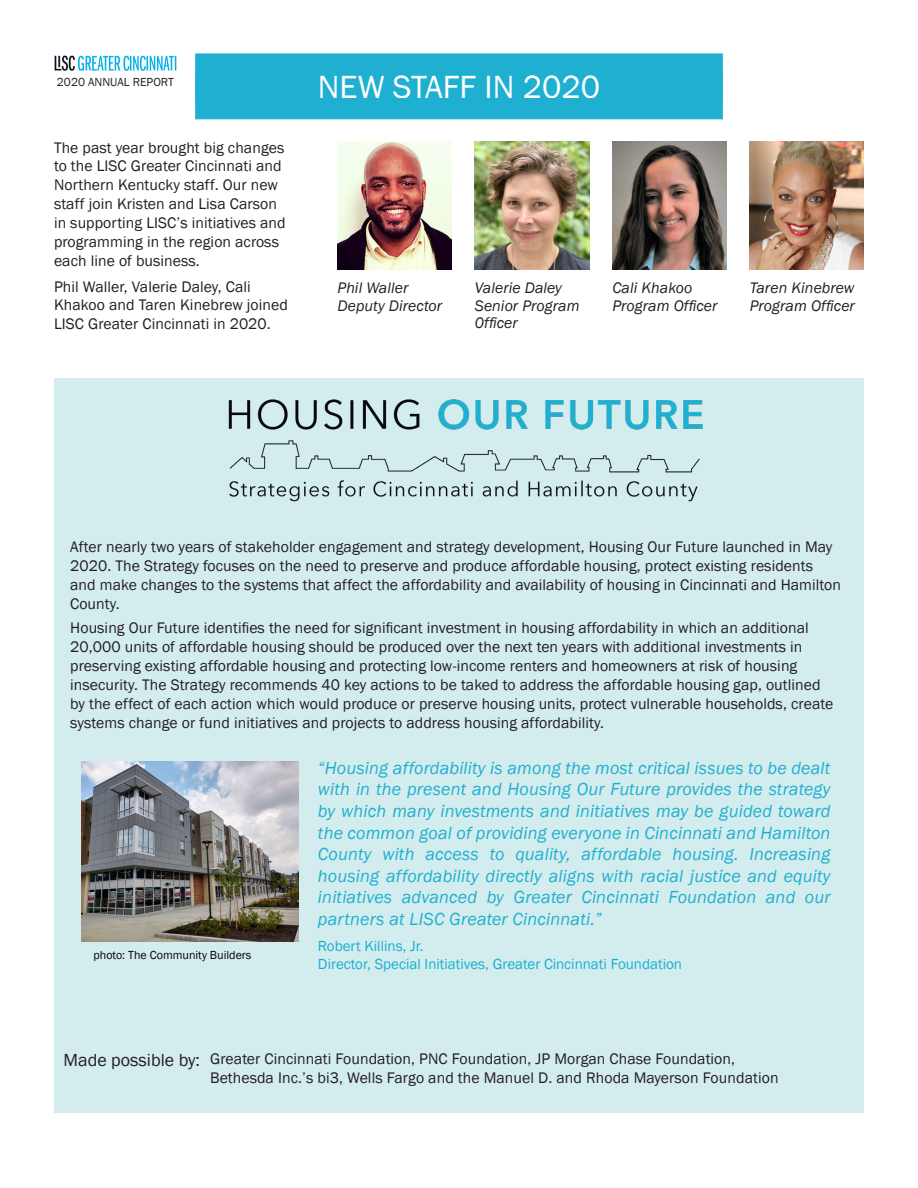
<style>
.page{position:relative;width:918px;height:1188px;background:#fff}
.page>*{position:absolute;margin:0;border:0;box-sizing:border-box;transform-origin:0 0}
.t1{font:33px "Franklin Gothic";color:#fff}
.t2{font:italic 18px/21.6px "Franklin Gothic";letter-spacing:.01em;color:#1fb0d1;text-align:justify}
.t3{font:18px "Franklin Gothic";color:#231f20}
.t4{font:15.75px/18.9px "Franklin Gothic";letter-spacing:.005em;color:#231f20}
.t5{font:italic 15.75px "Franklin Gothic";letter-spacing:.005em;color:#231f20}
.t6{font:15px/18px "Franklin Gothic";color:#17b0d1}
.t7{font:12px "Franklin Gothic";color:#040503}
.t8{font:12px "Franklin Gothic";color:#231f20}
</style>
<div class="page">
<div style="left:54px;top:378px;width:810px;height:734px;background:#d3eced"></div>
<img style="left:338px;top:141px;width:114px;height:129px">
<img style="left:475px;top:141px;width:114px;height:129px">
<img style="left:750px;top:142px;width:114px;height:128px">
<img style="left:612px;top:141px;width:115px;height:129px">
<img style="left:54px;top:55px;width:123px;height:16px">
<div style="left:195px;top:53px;width:528px;height:66px;background:#1fb0d1;border:1px solid #1fb0d1"></div>
<img style="left:228px;top:399px;width:475px;height:103px">
<img style="left:82px;top:761px;width:216px;height:180px">
<p class="t8" style="left:57px;top:75px;width:119px">2020 ANNUAL REPORT</p>
<p class="t1" style="left:318px;top:66px;width:284px">NEW STAFF IN 2020</p>
<p class="t4" style="left:54px;top:138px;width:233px">The past year brought big changes to the LISC Greater Cincinnati and<br>Northern Kentucky staff. Our new staff join Kristen and Lisa Carson in supporting LISC’s initiatives and programming in the region across each line of business.</p>
<p class="t4" style="left:54px;top:277px;width:235px">Phil Waller, Valerie Daley, Cali<br>Khakoo and Taren Kinebrew joined<br>LISC Greater Cincinnati in 2020.</p>
<p class="t5" style="left:338px;top:278px;width:72px">Phil Waller</p>
<p class="t5" style="left:338px;top:296px;width:106px">Deputy Director</p>
<p class="t5" style="left:475px;top:278px;width:89px">Valerie Daley</p>
<p class="t5" style="left:475px;top:296px;width:106px">Senior Program</p>
<p class="t5" style="left:475px;top:313px;width:44px">0fficer</p>
<p class="t5" style="left:612px;top:278px;width:82px">Cali Khakoo</p>
<p class="t5" style="left:612px;top:296px;width:107px">Program Officer</p>
<p class="t5" style="left:750px;top:278px;width:106px">Taren Kinebrew</p>
<p class="t5" style="left:750px;top:296px;width:107px">Program Officer</p>
<p class="t4" style="left:70px;top:538px;width:772px">After nearly two years of stakeholder engagement and strategy development, Housing Our Future launched in May 2020. The Strategy focuses on the need to preserve and produce affordable housing, protect existing residents and make changes to the systems that affect the affordability and availability of housing in Cincinnati and Hamilton County.</p>
<p class="t4" style="left:70px;top:619px;width:765px">Housing Our Future identifies the need for significant investment in housing affordability in which an additional 20,000 units of affordable housing should be produced over the next ten years with additional investments in preserving existing affordable housing and protecting low-income renters and homeowners at risk of housing insecurity. The Strategy recommends 40 key actions to be taked to address the affordable housing gap, outlined by the effect of each action which would produce or preserve housing units, protect vulnerable households, create systems change or fund initiatives and projects to address housing affordability.</p>
<p class="t2" style="left:318px;top:757px;width:514px">“Housing affordability is among the most critical issues to be dealt with in the present and Housing Our Future provides the strategy by which many investments and initiatives may be guided toward the common goal of providing everyone in Cincinnati and Hamilton County with access to quality, affordable housing. Increasing housing affordability directly aligns with racial justice and equity initiatives advanced by Greater Cincinnati Foundation and our partners at LISC Greater Cincinnati.”</p>
<p class="t6" style="left:318px;top:938px;width:366px">Robert Killins, Jr.<br>Director, Special Initiatives, Greater Cincinnati Foundation</p>
<p class="t7" style="left:94px;top:947px;width:160px">photo: The Community Builders</p>
<p class="t3" style="left:64px;top:1048px;width:138px">Made possible by:</p>
<p class="t4" style="left:210px;top:1050px;width:570px">Greater Cincinnati Foundation, PNC Foundation, JP Morgan Chase Foundation,<br>Bethesda Inc.’s bi3, Wells Fargo and the Manuel D. and Rhoda Mayerson Foundation</p>
</div>
